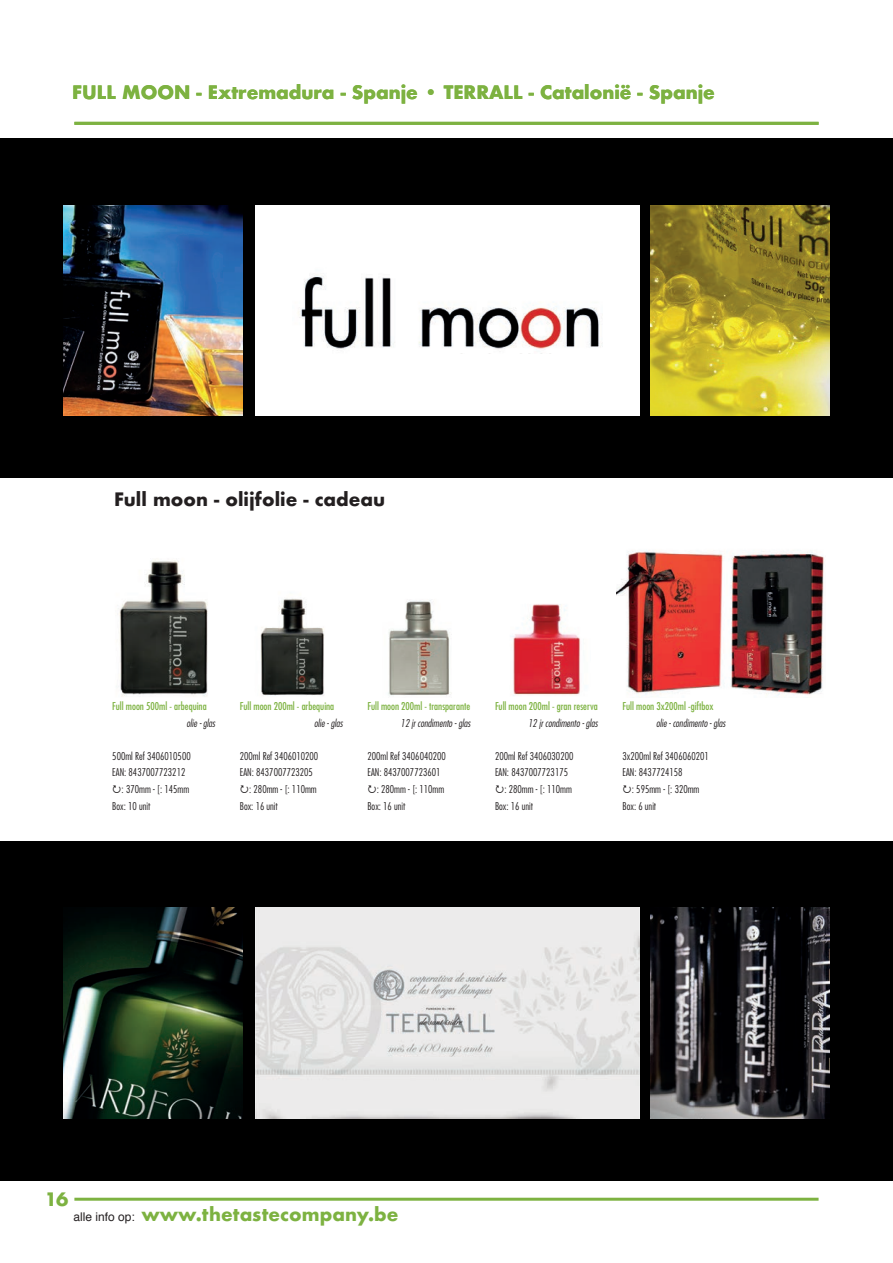
<style>
.page{position:relative;width:893px;height:1263px;background:#fff}
.page>*{position:absolute;margin:0;border:0;box-sizing:border-box;transform-origin:0 0}
.t1{font:700 18px "Futura";color:#7db241}
.t2{font:700 18px "Futura";color:#231f20}
.t3{font:300 condensed 10.5px/16.6px "Futura";color:#231f20}
.t4{font:condensed 10.5px "Futura";color:#7db241}
.t5{font:italic 300 condensed 10.5px "Futura";color:#231f20}
.s1{font-family:"Helvetica";font-weight:400;font-size:12px;color:#231f20}
</style>
<div class="page">
<hr style="left:74px;top:1198px;width:745px;height:3px;background:#7db241">
<img style="left:510px;top:604px;width:71px;height:92px">
<img style="left:388px;top:600px;width:64px;height:96px">
<img style="left:119px;top:560px;width:89px;height:137px">
<img style="left:617px;top:550px;width:207px;height:146px">
<div style="left:0;top:138px;width:893px;height:339px;background:#000"></div>
<img style="left:64px;top:205px;width:178px;height:211px">
<div style="left:255px;top:205px;width:384px;height:211px;background:#fff"></div>
<img style="left:298px;top:274px;width:304px;height:80px">
<img style="left:651px;top:205px;width:178px;height:211px">
<img style="left:260px;top:598px;width:64px;height:98px">
<div style="left:0;top:841px;width:893px;height:339px;background:#000"></div>
<img style="left:64px;top:908px;width:178px;height:210px">
<img style="left:255px;top:908px;width:384px;height:210px">
<img style="left:651px;top:908px;width:178px;height:210px">
<hr style="left:74px;top:122px;width:745px;height:3px;background:#7db241">
<h1 class="t1" style="left:72px;top:80px;width:644px">FULL MOON - Extremadura - Spanje • TERRALL - Catalonië - Spanje</h1>
<h1 class="t2" style="left:114px;top:486px;width:272px">Full moon - olijfolie - cadeau</h1>
<p class="t4" style="left:112px;top:700px;width:96px">Full moon 500ml - arbequina</p>
<p class="t5" style="left:187px;top:716px;width:30px">olie - glas</p>
<p class="t3" style="left:112px;top:747px;width:80px">500ml Ref 3406010500</p>
<p class="t3" style="left:112px;top:764px;width:75px">EAN: 8437007723212</p>
<p class="t3" style="left:122px;top:781px;width:69px">: 370mm - [: 145mm</p>
<p class="t3" style="left:112px;top:797px;width:39px">Box: 10 unit</p>
<p class="t4" style="left:240px;top:700px;width:96px">Full moon 200ml - arbequina</p>
<p class="t5" style="left:314px;top:716px;width:30px">olie - glas</p>
<p class="t3" style="left:240px;top:747px;width:80px">200ml Ref 3406010200</p>
<p class="t3" style="left:240px;top:764px;width:75px">EAN: 8437007723205</p>
<p class="t3" style="left:249px;top:781px;width:69px">: 280mm - [: 110mm</p>
<p class="t3" style="left:240px;top:797px;width:39px">Box: 16 unit</p>
<p class="t4" style="left:367px;top:700px;width:104px">Full moon 200ml - transparante</p>
<p class="t5" style="left:401px;top:716px;width:71px">12 jr condimento - glas</p>
<p class="t3" style="left:367px;top:747px;width:80px">200ml Ref 3406040200</p>
<p class="t3" style="left:367px;top:764px;width:75px">EAN: 8437007723601</p>
<p class="t3" style="left:377px;top:781px;width:69px">: 280mm - [: 110mm</p>
<p class="t3" style="left:367px;top:797px;width:39px">Box: 16 unit</p>
<p class="t4" style="left:495px;top:700px;width:104px">Full moon 200ml - gran reserva</p>
<p class="t5" style="left:528px;top:716px;width:71px">12 jr condimento - glas</p>
<p class="t3" style="left:495px;top:747px;width:80px">200ml Ref 3406030200</p>
<p class="t3" style="left:495px;top:764px;width:75px">EAN: 8437007723175</p>
<p class="t3" style="left:504px;top:781px;width:69px">: 280mm - [: 110mm</p>
<p class="t3" style="left:495px;top:797px;width:39px">Box: 16 unit</p>
<p class="t4" style="left:623px;top:700px;width:93px">Full moon 3x200ml -giftbox</p>
<p class="t5" style="left:656px;top:716px;width:71px">olie - condimento - glas</p>
<p class="t3" style="left:623px;top:747px;width:88px">3x200ml Ref 3406060201<br>EAN: 8437724158</p>
<p class="t3" style="left:623px;top:781px;width:78px;text-indent:9px">: 595mm - [: 320mm<br>Box: 6 unit</p>
<h1 class="t1" style="left:45px;top:1186px;width:25px">16</h1>
<h1 class="t1" style="left:73px;top:1201px;width:327px"><span class="s1">alle info op:</span> www.thetastecompany.be</h1>
</div>
